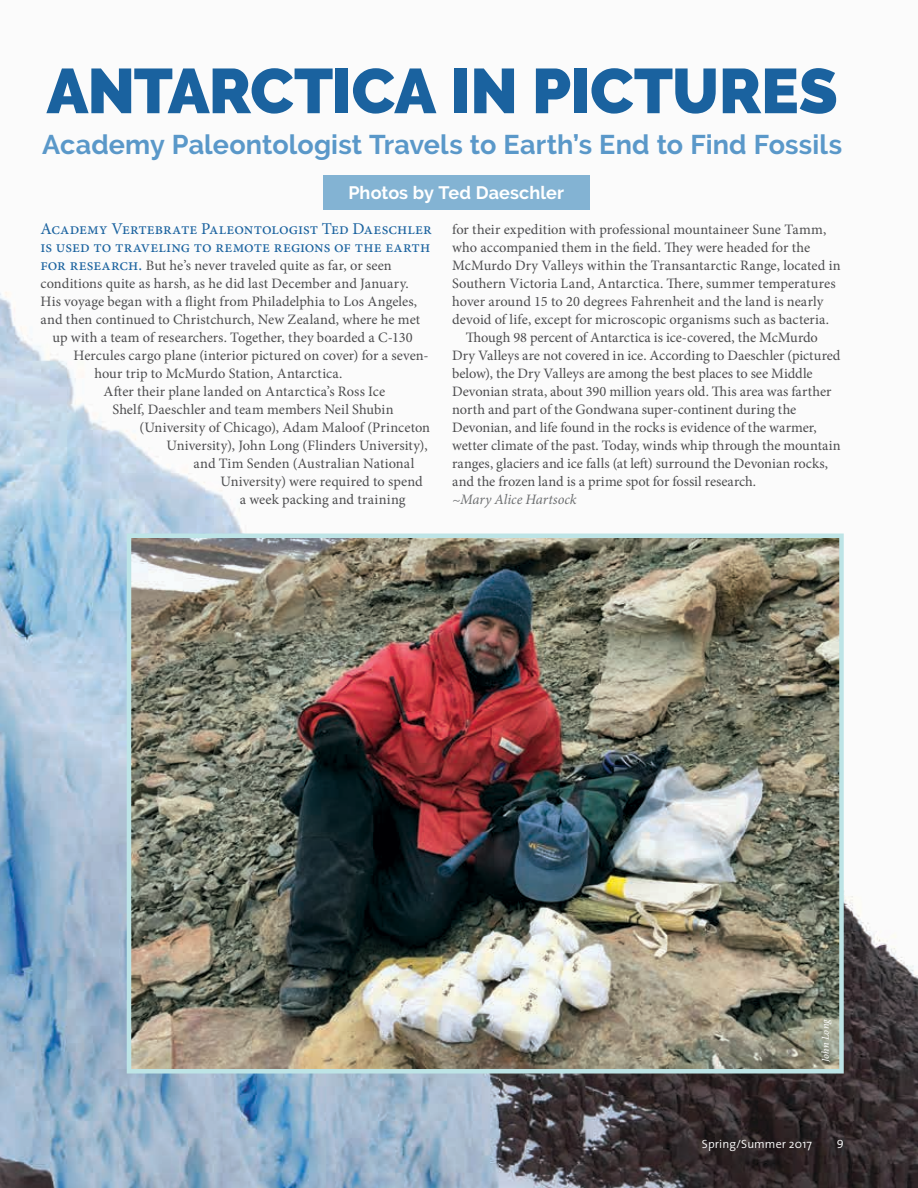
<style>
.page{position:relative;width:918px;height:1188px;background:#fff}
.page>*{position:absolute;margin:0;border:0;box-sizing:border-box;transform-origin:0 0}
.t1{font:900 63px "Raleway";letter-spacing:-.015em;color:#1a629f}
.t2{font:700 27px "Raleway";letter-spacing:.005em;color:#5a98c9}
.t3{font:700 18px "Raleway";letter-spacing:.005em;color:#fff}
.t4{font:16.5px/18px "Minion Pro";color:#1a629f}
.t5{font:14.4px "Minion Pro";letter-spacing:-.005em;color:#4d4d4f}
.t6{font:italic 14.4px "Minion Pro";color:#6d6f71}
.t7{font:300 12px "The Sans";letter-spacing:.005em;color:#fff}
.t8{font:12px "The Sans Semi Light Caps";color:#fff}
.t9{font:italic 10.5px "Minion Pro";color:#fff}
.s1{font-size:16.5px;color:#1a629f}
</style>
<div class="page">
<img style="left:0;top:175px;width:918px;height:1013px">
<img style="left:124px;top:531px;width:722px;height:545px">
<div style="left:323px;top:176px;width:267px;height:34px;background:#83b3d3"></div>
<h1 class="t1" style="left:46px;top:55px;width:793px">ANTARCTICA IN PICTURES</h1>
<h2 class="t2" style="left:42px;top:130px;width:801px">Academy Paleontologist Travels to Earth’s End to Find Fossils</h2>
<p class="t3" style="left:348px;top:182px;width:217px">Photos by Ted Daeschler</p>
<p class="t4" style="left:40px;top:220px;width:393px">Academy Vertebrate Paleontologist Ted Daeschler is used to traveling to remote regions of the earth</p>
<p class="t5" style="left:40px;top:256px;width:353px"><span class="s1">for research.</span> But he’s never traveled quite as far, or seen</p>
<p class="t5" style="left:40px;top:274px;width:370px">conditions quite as harsh, as he did last December and January.</p>
<p class="t5" style="left:40px;top:292px;width:378px">His voyage began with a flight from Philadelphia to Los Angeles,</p>
<p class="t5" style="left:40px;top:310px;width:381px">and then continued to Christchurch, New Zealand, where he met</p>
<p class="t5" style="left:52px;top:328px;width:362px">up with a team of researchers. Together, they boarded a C-130</p>
<p class="t5" style="left:73px;top:346px;width:357px">Hercules cargo plane (interior pictured on cover) for a seven-</p>
<p class="t5" style="left:94px;top:364px;width:249px">hour trip to McMurdo Station, Antarctica.</p>
<p class="t5" style="left:103px;top:382px;width:283px">After their plane landed on Antarctica’s Ross Ice</p>
<p class="t5" style="left:112px;top:400px;width:283px">Shelf, Daeschler and team members Neil Shubin</p>
<p class="t5" style="left:139px;top:418px;width:292px">(University of Chicago), Adam Maloof (Princeton</p>
<p class="t5" style="left:166px;top:436px;width:263px">University), John Long (Flinders University),</p>
<p class="t5" style="left:193px;top:454px;width:222px">and Tim Senden (Australian National</p>
<p class="t5" style="left:220px;top:472px;width:204px">University) were required to spend</p>
<p class="t5" style="left:240px;top:490px;width:167px">a week packing and training</p>
<p class="t5" style="left:452px;top:220px;width:376px">for their expedition with professional mountaineer Sune Tamm,</p>
<p class="t5" style="left:452px;top:238px;width:360px">who accompanied them in the field. They were headed for the</p>
<p class="t5" style="left:452px;top:256px;width:390px">McMurdo Dry Valleys within the Transantarctic Range, located in</p>
<p class="t5" style="left:452px;top:274px;width:385px">Southern Victoria Land, Antarctica. There, summer temperatures</p>
<p class="t5" style="left:452px;top:292px;width:373px">hover around 15 to 20 degrees Fahrenheit and the land is nearly</p>
<p class="t5" style="left:452px;top:310px;width:378px">devoid of life, except for microscopic organisms such as bacteria.</p>
<p class="t5" style="left:466px;top:328px;width:354px">Though 98 percent of Antarctica is ice-covered, the McMurdo</p>
<p class="t5" style="left:452px;top:346px;width:390px">Dry Valleys are not covered in ice. According to Daeschler (pictured</p>
<p class="t5" style="left:452px;top:364px;width:362px">below), the Dry Valleys are among the best places to see Middle</p>
<p class="t5" style="left:452px;top:382px;width:381px">Devonian strata, about 390 million years old. This area was farther</p>
<p class="t5" style="left:452px;top:400px;width:346px">north and part of the Gondwana super-continent during the</p>
<p class="t5" style="left:452px;top:418px;width:366px">Devonian, and life found in the rocks is evidence of the warmer,</p>
<p class="t5" style="left:452px;top:436px;width:390px">wetter climate of the past. Today, winds whip through the mountain</p>
<p class="t5" style="left:452px;top:454px;width:377px">ranges, glaciers and ice falls (at left) surround the Devonian rocks,</p>
<p class="t5" style="left:452px;top:472px;width:306px">and the frozen land is a prime spot for fossil research.</p>
<p class="t6" style="left:452px;top:490px;width:126px">~Mary Alice Hartsock</p>
<p class="t9" style="left:818px;top:1062px;width:46px;rotate:-90deg">John Long</p>
<p class="t7" style="left:702px;top:1134px;width:112px">Spring/Summer 2017</p>
<p class="t8" style="left:837px;top:1137px;width:8px">9</p>
</div>
